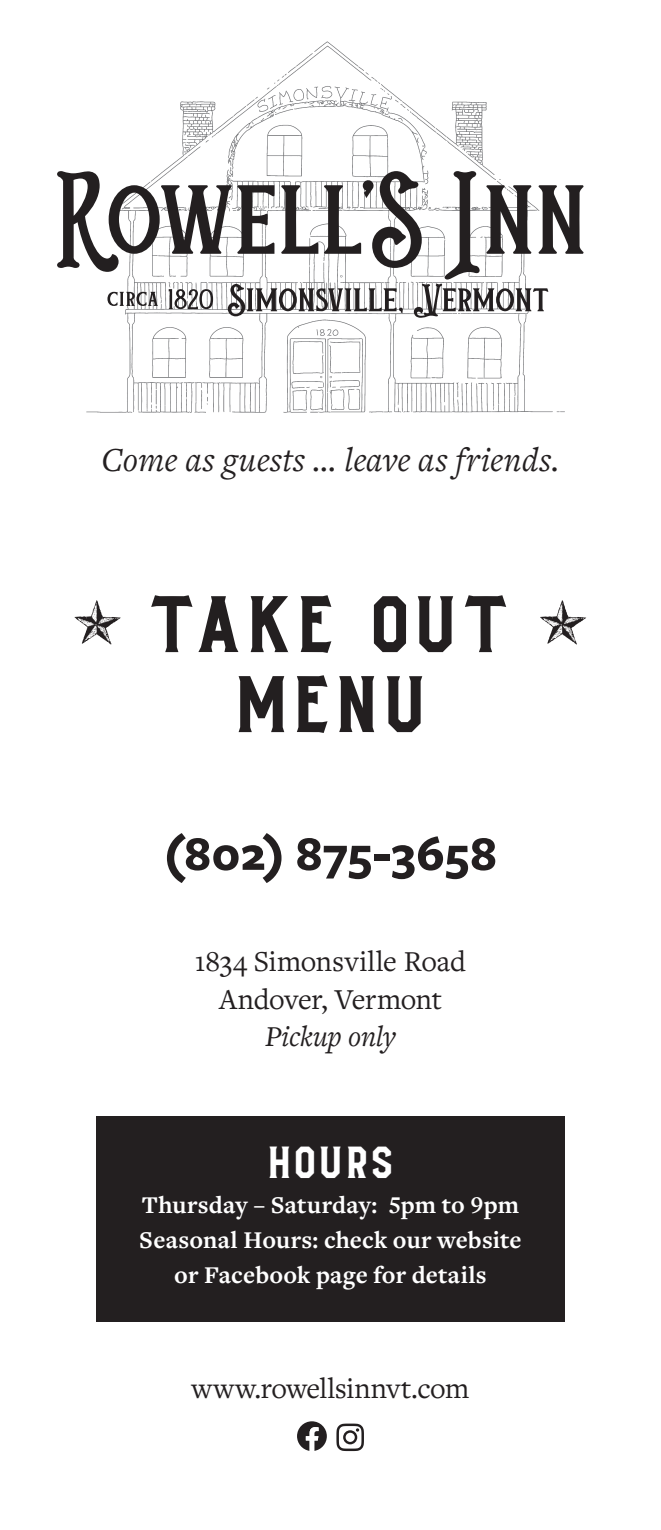
<style>
.page{position:relative;width:661px;height:1530px;background:#fff}
.page>*{position:absolute;margin:0;border:0;box-sizing:border-box;transform-origin:0 0}
.t1{font:80px "Cortez";letter-spacing:.11em;color:#231f20}
.t2{font:700 50px "Freight Sans Pro";letter-spacing:.005em;color:#231f20}
.t3{font:45px "Cortez";letter-spacing:.115em;color:#fff}
.t4{font:italic 35px "Freight Text Pro";letter-spacing:.01em;color:#231f20}
.t5{font:30px "Freight Text Pro";letter-spacing:-.005em;color:#231f20}
.t6{font:italic 30px "Freight Text Pro";letter-spacing:-.005em;color:#231f20}
.t7{font:700 25px/35px "Freight Text Pro";letter-spacing:.005em;color:#fff;text-align:center}
</style>
<div class="page">
<div style="left:96px;top:1116px;width:468px;height:206px;background:#231f20"></div>
<img style="left:86px;top:41px;width:478px;height:372px">
<svg style="left:57px;top:171px;width:526px;height:147px"></svg>
<svg style="left:297px;top:1421px;width:29px;height:30px"></svg>
<svg style="left:336px;top:1424px;width:27px;height:27px"></svg>
<p class="t4" style="left:101px;top:436px;width:459px">Come as guests … leave as friends.</p>
<p class="t1" style="left:149px;top:578px;width:359px">TAKE OUT</p>
<p class="t1" style="left:237px;top:658px;width:188px">MENU</p>
<p class="t2" style="left:164px;top:819px;width:334px">(802) 875-3658</p>
<p class="t5" style="left:195px;top:942px;width:272px">1834 Simonsville Road</p>
<p class="t5" style="left:219px;top:979px;width:224px">Andover, Vermont</p>
<p class="t6" style="left:265px;top:1017px;width:132px">Pickup only</p>
<p class="t3" style="left:268px;top:1136px;width:125px">HOURS</p>
<p class="t7" style="left:142px;top:1187px;width:378px">Thursday – Saturday: 5pm to 9pm</p>
<p class="t7" style="left:139px;top:1222px;width:383px">Seasonal Hours: check our website or Facebook page for details</p>
<p class="t5" style="left:191px;top:1369px;width:279px">www.rowellsinnvt.com</p>
</div>
